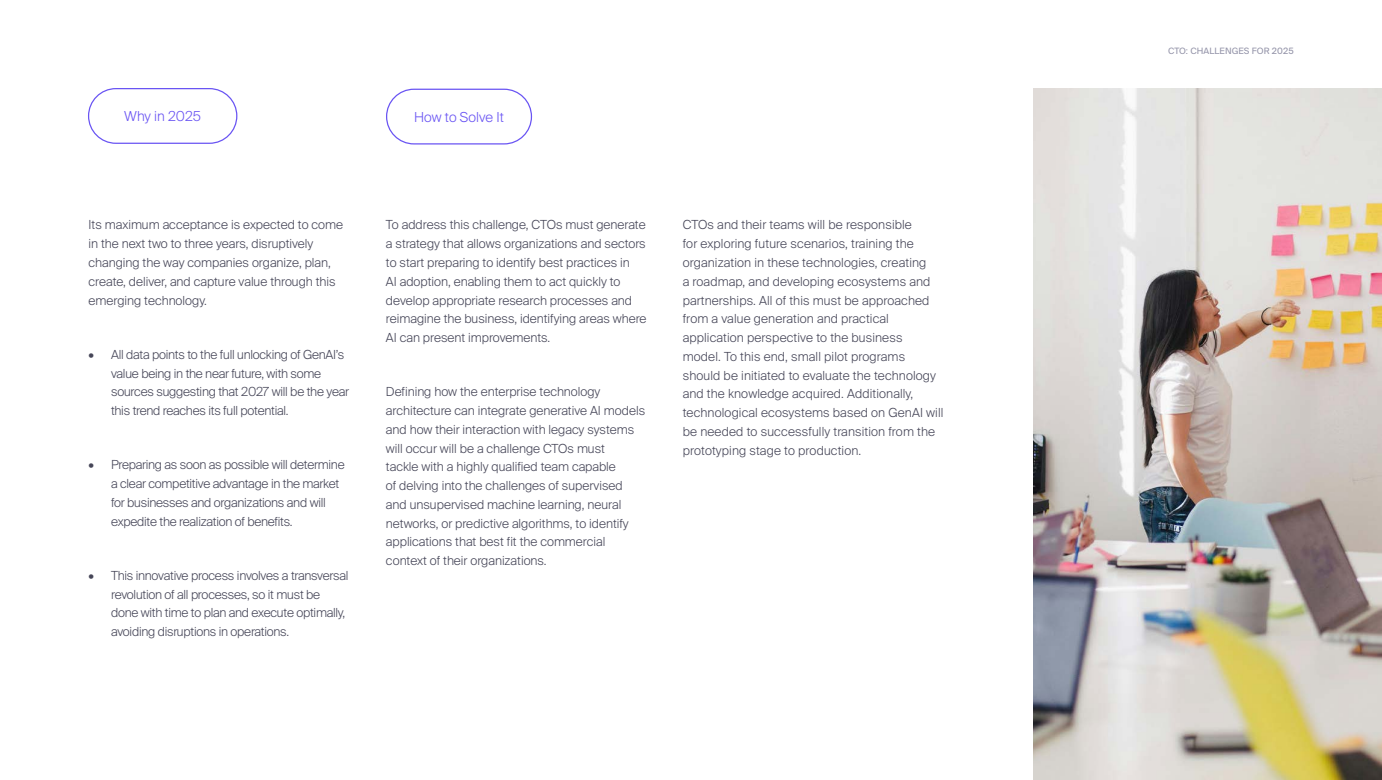
<style>
.page{position:relative;width:1382px;height:780px;background:#fff}
.page>*{position:absolute;margin:0;border:0;box-sizing:border-box;transform-origin:0 0}
.t1{font:300 13.75px "Suisse Intl";color:#6954f3}
.t2{font:300 12.5px/18.8px "Suisse Intl";color:#464658}
.t3{font:300 12.5px/18.8px "Suisse Intl";letter-spacing:-.02em;color:#464658}
.t4{font:8.75px "Suisse Intl";letter-spacing:.01em;color:#9494a9}
</style>
<div class="page">
<img style="left:1033px;top:89px;width:349px;height:691px">
<div style="left:88px;top:88px;width:149px;height:56px;border:1px solid #6954f3;border-radius:27px"></div>
<div style="left:386px;top:89px;width:146px;height:55px;border:1px solid #6954f3;border-radius:27px"></div>
<p class="t1" style="left:124px;top:108px;width:78px">Why in 2025</p>
<p class="t1" style="left:414px;top:109px;width:91px">How to Solve It</p>
<p class="t2" style="left:89px;top:216px;width:256px">Its maximum acceptance is expected to come in the next two to three years, disruptively changing the way companies organize, plan, create, deliver, and capture value through this emerging technology.</p>
<p class="t3" style="left:111px;top:345px;width:239px;text-indent:-22px">• All data points to the full unlocking of GenAI’s value being in the near future, with some sources suggesting that 2027 will be the year this trend reaches its full potential.</p>
<p class="t3" style="left:111px;top:455px;width:235px;text-indent:-22px">• Preparing as soon as possible will determine a clear competitive advantage in the market for businesses and organizations and will expedite the realization of benefits.</p>
<p class="t3" style="left:111px;top:566px;width:239px;text-indent:-22px">• This innovative process involves a transversal revolution of all processes, so it must be done with time to plan and execute optimally, avoiding disruptions in operations.</p>
<p class="t2" style="left:386px;top:216px;width:262px">To address this challenge, CTOs must generate a strategy that allows organizations and sectors to start preparing to identify best practices in<br>AI adoption, enabling them to act quickly to develop appropriate research processes and reimagine the business, identifying areas where AI can present improvements.</p>
<p class="t2" style="left:386px;top:382px;width:261px">Defining how the enterprise technology architecture can integrate generative AI models and how their interaction with legacy systems will occur will be a challenge CTOs must<br>tackle with a highly qualified team capable<br>of delving into the challenges of supervised and unsupervised machine learning, neural networks, or predictive algorithms, to identify applications that best fit the commercial context of their organizations.</p>
<p class="t2" style="left:683px;top:216px;width:262px">CTOs and their teams will be responsible<br>for exploring future scenarios, training the organization in these technologies, creating<br>a roadmap, and developing ecosystems and partnerships. All of this must be approached from a value generation and practical application perspective to the business model. To this end, small pilot programs should be initiated to evaluate the technology and the knowledge acquired. Additionally, technological ecosystems based on GenAI will be needed to successfully transition from the prototyping stage to production.</p>
<p class="t4" style="left:1168px;top:46px;width:127px">CTO: CHALLENGES FOR 2025</p>
</div>
